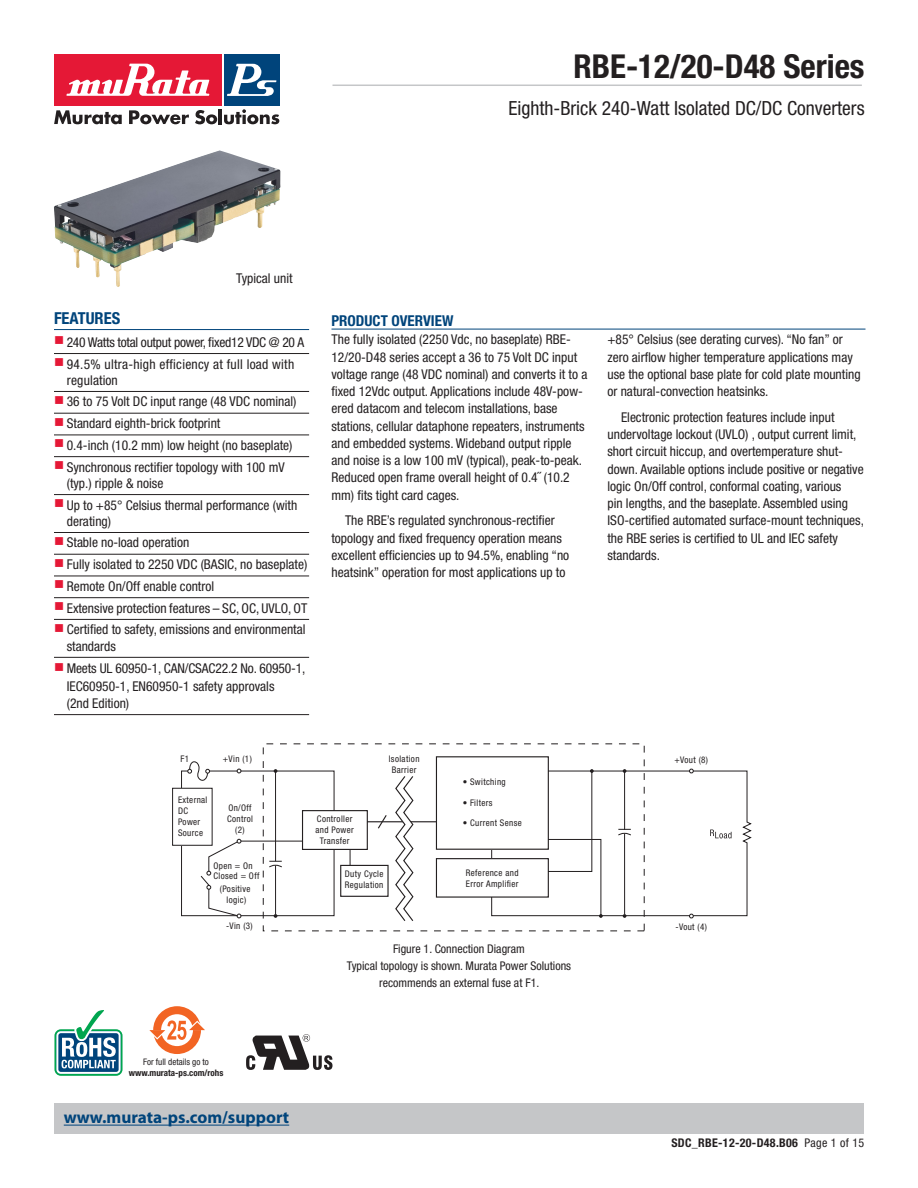
<style>
.page{position:relative;width:918px;height:1188px;background:#fff}
.page>*{position:absolute;margin:0;border:0;box-sizing:border-box;transform-origin:0 0}
.t1{font:700 condensed 33px "Helvetica Neue LT Std";color:#231f20}
.t2{font:condensed 19.5px "Helvetica Neue LT Std";color:#231f20}
.t3{font:700 17.25px "Myriad";color:#00447b}
.t4{font:700 condensed 16.5px "Helvetica Neue LT Std";color:#00447b}
.Features_Heading{font:700 condensed 15px "Helvetica Neue LT Std";color:#00447b}
.Body_copy_1st{font:condensed 13.5px/17.2px "Helvetica Neue LT Std";color:#231f20}
.Body_copy{font:condensed 13.5px/17.2px "Helvetica Neue LT Std";color:#231f20}
.Body_copy_1st-2{font:condensed 13.5px/16.2px "Helvetica Neue LT Std";letter-spacing:.02em;color:#231f20}
.Body_copy_1st-3{font:condensed 13.5px "Helvetica Neue LT Std";letter-spacing:-.02em;color:#231f20}
.Figure_Caption{font:condensed 12px/17.2px "Helvetica Neue LT Std";color:#231f20;text-align:center}
.t5{font:700 condensed 12px "Helvetica Neue LT Std";letter-spacing:.025em;color:#231f20}
.t6{font:condensed 9.15px/10.9px "Helvetica Neue LT Std";letter-spacing:.04em;color:#231f20}
.t7{font:700 condensed 9px "Helvetica Neue LT Std";color:#231f20}
.t8{font:condensed 9px "Helvetica Neue LT Std";color:#231f20}
.s1{font-weight:400}
</style>
<div class="page">
<div style="left:54px;top:1103px;width:810px;height:31px;background:#c5c6c8"></div>
<div style="left:54px;top:54px;width:167px;height:51px;background:#e51836"></div>
<svg style="left:66px;top:64px;width:143px;height:32px"></svg>
<div style="left:224px;top:54px;width:55px;height:51px;background:#00447b"></div>
<svg style="left:227px;top:64px;width:49px;height:32px"></svg>
<svg style="left:54px;top:110px;width:68px;height:14px"></svg>
<svg style="left:129px;top:110px;width:60px;height:14px"></svg>
<svg style="left:195px;top:110px;width:22px;height:14px"></svg>
<hr style="left:219px;top:109px;width:3px;height:15px;background:#231f20">
<svg style="left:224px;top:109px;width:55px;height:15px"></svg>
<hr style="left:333px;top:85px;width:529px;height:1px;background:#c5c6c8">
<hr style="left:64px;top:1125px;width:225px;height:1px;background:#00447b">
<div style="left:153px;top:1006px;width:48px;height:48px;background:#f26423;border-radius:50%"></div>
<div style="left:161px;top:1014px;width:32px;height:32px;background:#fff;border-radius:50%"></div>
<svg style="left:149px;top:1020px;width:56px;height:20px"></svg>
<div style="left:54px;top:1029px;width:69px;height:47px;border:2px solid #00a54f;border-radius:6px"></div>
<div style="left:57px;top:1032px;width:63px;height:41px;background:#00447b;border-radius:3px"></div>
<div style="left:56px;top:1031px;width:65px;height:43px;border:2px solid #fff;border-radius:3px"></div>
<svg style="left:62px;top:1010px;width:54px;height:58px"></svg>
<hr style="left:54px;top:329px;width:255px;height:1px;background:#00447b">
<hr style="left:54px;top:353px;width:255px;height:1px;background:#231f20">
<hr style="left:54px;top:391px;width:255px;height:1px;background:#231f20">
<hr style="left:54px;top:413px;width:255px;height:1px;background:#231f20">
<hr style="left:54px;top:435px;width:255px;height:1px;background:#231f20">
<hr style="left:54px;top:456px;width:255px;height:1px;background:#231f20">
<hr style="left:54px;top:494px;width:255px;height:1px;background:#231f20">
<hr style="left:54px;top:532px;width:255px;height:1px;background:#231f20">
<hr style="left:54px;top:554px;width:255px;height:1px;background:#231f20">
<hr style="left:54px;top:576px;width:255px;height:1px;background:#231f20">
<hr style="left:54px;top:597px;width:255px;height:1px;background:#231f20">
<hr style="left:54px;top:619px;width:255px;height:1px;background:#231f20">
<hr style="left:54px;top:657px;width:255px;height:1px;background:#231f20">
<hr style="left:54px;top:714px;width:255px;height:1px;background:#231f20">
<hr style="left:332px;top:329px;width:534px;height:1px;background:#00447b">
<hr style="left:362px;top:821px;width:84px;height:1px;background:#231f20">
<div style="left:172px;top:788px;width:41px;height:58px;border:1px solid #231f20"></div>
<svg style="left:350px;top:850px;width:1px;height:15px"></svg>
<div style="left:303px;top:811px;width:64px;height:38px;background:#fff"></div>
<div style="left:302px;top:810px;width:66px;height:40px;border:1px solid #231f20"></div>
<div style="left:340px;top:865px;width:49px;height:32px;border:1px solid #231f20"></div>
<div style="left:436px;top:757px;width:112px;height:92px;background:#fff"></div>
<div style="left:436px;top:756px;width:113px;height:94px;border:1px solid #231f20"></div>
<div style="left:436px;top:858px;width:113px;height:40px;border:1px solid #231f20"></div>
<svg style="left:377px;top:815px;width:11px;height:14px"></svg>
<svg style="left:394px;top:776px;width:20px;height:145px"></svg>
<svg style="left:491px;top:769px;width:261px;height:149px"></svg>
<svg style="left:181px;top:761px;width:154px;height:157px"></svg>
<svg style="left:246px;top:1034px;width:87px;height:36px"></svg>
<img style="left:54px;top:150px;width:226px;height:137px">
<h1 class="t1" style="left:574px;top:46px;width:293px">RBE-12/20-D48 Series</h1>
<h2 class="t2" style="left:508px;top:97px;width:358px">Eighth-Brick 240-Watt Isolated DC/DC Converters</h2>
<p class="Body_copy" style="left:236px;top:270px;width:58px">Typical unit</p>
<p class="t4" style="left:54px;top:308px;width:68px">FEATURES</p>
<p class="Body_copy_1st-3" style="left:67px;top:334px;width:239px">240 Watts total output power, fixed12 VDC @ 20 A</p>
<p class="Body_copy_1st-2" style="left:67px;top:356px;width:229px">94.5% ultra-high efficiency at full load with regulation</p>
<p class="Body_copy_1st" style="left:67px;top:393px;width:231px">36 to 75 Volt DC input range (48 VDC nominal)</p>
<p class="Body_copy_1st" style="left:67px;top:415px;width:155px">Standard eighth-brick footprint</p>
<p class="Body_copy_1st" style="left:67px;top:436px;width:227px">0.4-inch (10.2 mm) low height (no baseplate)</p>
<p class="Body_copy_1st" style="left:67px;top:459px;width:219px;line-height:16.2px">Synchronous rectifier topology with 100 mV (typ.) ripple &amp; noise</p>
<p class="Body_copy_1st" style="left:67px;top:497px;width:232px;line-height:16.2px">Up to +85° Celsius thermal performance (with derating)</p>
<p class="Body_copy_1st" style="left:67px;top:534px;width:124px">Stable no-load operation</p>
<p class="Body_copy_1st" style="left:67px;top:556px;width:242px">Fully isolated to 2250 VDC (BASIC, no baseplate)</p>
<p class="Body_copy_1st" style="left:67px;top:577px;width:149px">Remote On/Off enable control</p>
<p class="Body_copy_1st" style="left:67px;top:599px;width:242px">Extensive protection features – SC, OC, UVLO, OT</p>
<p class="Body_copy_1st" style="left:67px;top:621px;width:240px;line-height:16.2px">Certified to safety, emissions and environmental standards</p>
<p class="Body_copy_1st" style="left:67px;top:660px;width:240px">Meets UL 60950-1, CAN/CSAC22.2 No. 60950-1,<br>IEC60950-1, EN60950-1 safety approvals<br>(2nd Edition)</p>
<p class="Features_Heading" style="left:332px;top:311px;width:123px">PRODUCT OVERVIEW</p>
<p class="Body_copy_1st" style="left:332px;top:331px;width:257px">The fully isolated (2250 Vdc, no baseplate) RBE-12/20-D48 series accept a 36 to 75 Volt DC input voltage range (48 VDC nominal) and converts it to a fixed 12Vdc output. Applications include 48V-pow&shy;ered datacom and telecom installations, base stations, cellular dataphone repeaters, instruments and embedded systems. Wideband output ripple and noise is a low 100 mV (typical), peak-to-peak.<br>Reduced open frame overall height of 0.4˝ (10.2 mm) fits tight card cages.</p>
<p class="Body_copy" style="left:332px;top:512px;width:239px;text-align:center">The RBE’s regulated synchronous-rectifier topology and fixed frequency operation means excellent efficiencies up to 94.5%, enabling “no heatsink” operation for most applications up to</p>
<p class="t6" style="left:181px;top:754px;width:10px">F1</p>
<p class="t6" style="left:178px;top:795px;width:31px">External<br>DC<br>Power<br>Source</p>
<p class="t6" style="left:223px;top:754px;width:31px">+Vin (1)</p>
<p class="t6" style="left:227px;top:802px;width:27px;text-align:center">On/Off<br>Control (2)</p>
<p class="t6" style="left:214px;top:860px;width:47px">Open = On<br>Closed = Off</p>
<p class="t6" style="left:220px;top:883px;width:32px;text-align:center">(Positive logic)</p>
<p class="t6" style="left:226px;top:921px;width:28px">-Vin (3)</p>
<p class="t6" style="left:389px;top:753px;width:32px;text-align:center">Isolation<br>Barrier</p>
<p class="t6" style="left:316px;top:813px;width:40px;text-align:center">Controller and Power<br>Transfer</p>
<p class="t6" style="left:345px;top:868px;width:40px">Duty Cycle<br>Regulation</p>
<p class="t6" style="left:463px;top:777px;width:45px">• Switching</p>
<p class="t6" style="left:463px;top:797px;width:31px">• Filters</p>
<p class="t6" style="left:463px;top:818px;width:61px">• Current Sense</p>
<p class="t6" style="left:466px;top:867px;width:54px">Reference and<br>Error Amplifier</p>
<p class="Figure_Caption" style="left:347px;top:940px;width:226px">Figure 1. Connection Diagram<br>Typical topology is shown. Murata Power Solutions recommends an external fuse at F1.</p>
<p class="Body_copy" style="left:608px;top:331px;width:255px">+85° Celsius (see derating curves). “No fan” or zero airflow higher temperature applications may use the optional base plate for cold plate mounting or natural-convection heatsinks.</p>
<p class="Body_copy" style="left:608px;top:408px;width:258px;text-indent:14px">Electronic protection features include input undervoltage lockout (UVLO) , output current limit, short circuit hiccup, and overtemperature shut&shy;down. Available options include positive or negative logic On/Off control, conformal coating, various<br>pin lengths, and the baseplate. Assembled using ISO-certified automated surface-mount techniques, the RBE series is certified to UL and IEC safety standards.</p>
<p class="t6" style="left:674px;top:754px;width:35px">+Vout (8)</p>
<p class="t6" style="left:675px;top:922px;width:33px">-Vout (4)</p>
<p class="t8" style="left:143px;top:1057px;width:67px">For full details go to</p>
<p class="t7" style="left:129px;top:1068px;width:96px">www.murata-ps.com/rohs</p>
<p class="t3" style="left:64px;top:1109px;width:227px">www.murata-ps.com/support</p>
<p class="t5" style="left:671px;top:1136px;width:194px">SDC_RBE-12-20-D48.B06 <span class="s1">Page 1 of 15</span></p>
</div>
